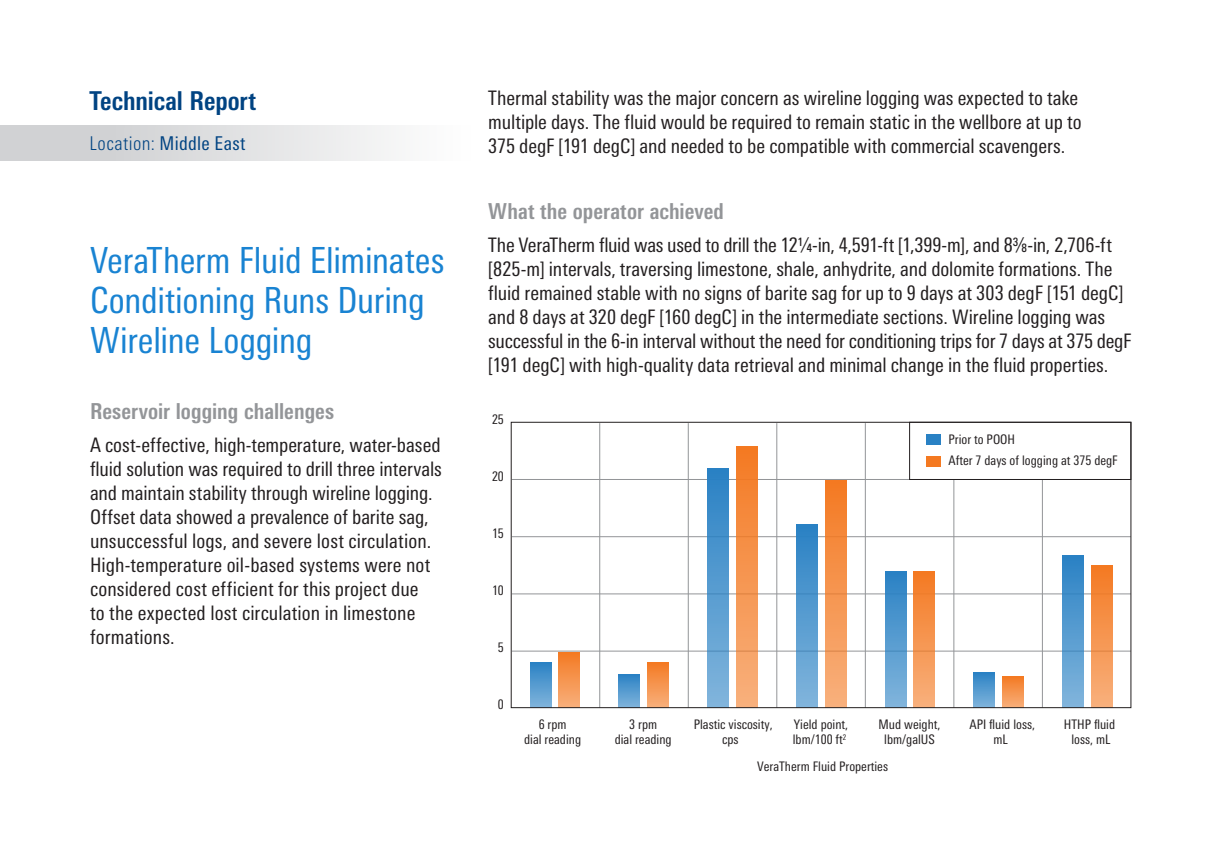
<style>
.page{position:relative;width:1224px;height:864px;background:#fff}
.page>*{position:absolute;margin:0;border:0;box-sizing:border-box;transform-origin:0 0}
.Body_Text_Horiz{font:condensed 36px/40px "Univers Next Pro";letter-spacing:-.01em;color:#1983d2}
.Case_Study{font:700 condensed 26px "Univers Next Pro";letter-spacing:-.005em;color:#004382}
.Body_Subead_Horiz{font:700 condensed 22px "Univers Next Pro";color:#939598}
.Body_Text_Horiz-2{font:condensed 20px/24px "Univers Next Pro";letter-spacing:-.005em;color:#231f20}
.Location{font:condensed 19px "Univers Next Pro";letter-spacing:.015em;color:#004382}
.t1{font:condensed 13.2px/15.8px "Univers Next Pro";color:#231f20;text-align:center}
.s1{font-weight:300}
</style>
<div class="page">
<hr style="left:512px;top:479px;width:619px;height:1px;background:#939598">
<hr style="left:512px;top:536px;width:619px;height:1px;background:#939598">
<hr style="left:512px;top:594px;width:619px;height:1px;background:#939598">
<hr style="left:512px;top:651px;width:619px;height:1px;background:#939598">
<hr style="left:599px;top:423px;width:1px;height:285px;background:#939598">
<hr style="left:688px;top:423px;width:1px;height:285px;background:#939598">
<hr style="left:776px;top:423px;width:1px;height:285px;background:#939598">
<hr style="left:865px;top:423px;width:1px;height:285px;background:#939598">
<hr style="left:954px;top:423px;width:1px;height:285px;background:#939598">
<hr style="left:1042px;top:423px;width:1px;height:285px;background:#939598">
<div style="left:736px;top:446px;width:22px;height:262px;background:linear-gradient(to bottom,#f37a23,#f8b07d)"></div>
<div style="left:707px;top:468px;width:22px;height:240px;background:linear-gradient(to bottom,#2b82c4,#82b5dc)"></div>
<div style="left:825px;top:480px;width:21px;height:228px;background:linear-gradient(to bottom,#f37a23,#f8b07d)"></div>
<div style="left:796px;top:525px;width:22px;height:183px;background:linear-gradient(to bottom,#2b82c4,#82b5dc)"></div>
<div style="left:1091px;top:565px;width:22px;height:143px;background:linear-gradient(to bottom,#f37a22,#f8b07d)"></div>
<div style="left:1062px;top:555px;width:22px;height:153px;background:linear-gradient(to bottom,#2a82c4,#82b5dc)"></div>
<svg style="left:1002px;top:676px;width:22px;height:30px"></svg>
<svg style="left:974px;top:672px;width:21px;height:34px"></svg>
<div style="left:914px;top:571px;width:21px;height:137px;background:linear-gradient(to bottom,#f37922,#f8b07d)"></div>
<div style="left:885px;top:571px;width:21px;height:137px;background:linear-gradient(to bottom,#2a81c4,#82b5dc)"></div>
<div style="left:647px;top:662px;width:22px;height:46px;background:linear-gradient(to bottom,#f47922,#f8af7b)"></div>
<svg style="left:619px;top:674px;width:21px;height:32px"></svg>
<div style="left:559px;top:652px;width:21px;height:56px;background:linear-gradient(to bottom,#f47a23,#f8af7b)"></div>
<div style="left:530px;top:662px;width:21px;height:46px;background:linear-gradient(to bottom,#2a81c4,#80b4db)"></div>
<div style="left:910px;top:422px;width:221px;height:57px;background:#fff"></div>
<div style="left:909px;top:422px;width:222px;height:58px;border:1px solid #231f20"></div>
<div style="left:926px;top:434px;width:15px;height:11px;background:#2981c4"></div>
<div style="left:927px;top:456px;width:14px;height:10px;background:#f47921"></div>
<div style="left:511px;top:422px;width:620px;height:286px;border:1px solid #231f20"></div>
<div style="left:0;top:126px;width:470px;height:36px;background:linear-gradient(to right,#c9cacc,#fcfcfc)"></div>
<p class="Case_Study" style="left:90px;top:85px;width:168px">Technical Report</p>
<p class="Location" style="left:90px;top:132px;width:158px"><span class="s1">Location:</span> Middle East</p>
<p class="Body_Text_Horiz" style="left:90px;top:240px;width:356px">VeraTherm Fluid Eliminates<br>Conditioning Runs During<br>Wireline Logging</p>
<p class="Body_Subead_Horiz" style="left:90px;top:399px;width:246px">Reservoir logging challenges</p>
<p class="Body_Text_Horiz-2" style="left:90px;top:433px;width:353px">A cost-effective, high-temperature, water-based fluid solution was required to drill three intervals and maintain stability through wireline logging.<br>Offset data showed a prevalence of barite sag, unsuccessful logs, and severe lost circulation.<br>High-temperature oil-based systems were not considered cost efficient for this project due<br>to the expected lost circulation in limestone formations.</p>
<p class="Body_Text_Horiz-2" style="left:488px;top:86px;width:595px">Thermal stability was the major concern as wireline logging was expected to take multiple days. The fluid would be required to remain static in the wellbore at up to<br>375 degF [191 degC] and needed to be compatible with commercial scavengers.</p>
<p class="Body_Subead_Horiz" style="left:488px;top:198px;width:237px">What the operator achieved</p>
<p class="Body_Text_Horiz-2" style="left:488px;top:233px;width:645px">The VeraTherm fluid was used to drill the 12¼-in, 4,591-ft [1,399-m], and 8⅜-in, 2,706-ft [825-m] intervals, traversing limestone, shale, anhydrite, and dolomite formations. The fluid remained stable with no signs of barite sag for up to 9 days at 303 degF [151 degC] and 8 days at 320 degF [160 degC] in the intermediate sections. Wireline logging was successful in the 6-in interval without the need for conditioning trips for 7 days at 375 degF [191 degC] with high-quality data retrieval and minimal change in the fluid properties.</p>
<p class="t1" style="left:492px;top:411px;width:13px">25</p>
<p class="t1" style="left:492px;top:468px;width:13px">20</p>
<p class="t1" style="left:492px;top:525px;width:13px">15</p>
<p class="t1" style="left:492px;top:582px;width:13px">10</p>
<p class="t1" style="left:498px;top:639px;width:7px">5</p>
<p class="t1" style="left:498px;top:697px;width:7px">0</p>
<p class="t1" style="left:948px;top:428px;width:171px;line-height:21.2px;text-align:left">Prior to POOH<br>After 7 days of logging at 375 degF</p>
<p class="t1" style="left:524px;top:716px;width:58px">6 rpm<br>dial reading</p>
<p class="t1" style="left:615px;top:716px;width:58px">3 rpm<br>dial reading</p>
<p class="t1" style="left:694px;top:716px;width:80px">Plastic viscosity, cps</p>
<p class="t1" style="left:793px;top:716px;width:57px;text-align:left">Yield point, lbm/100 ft<sup>2</sup></p>
<p class="t1" style="left:879px;top:716px;width:63px">Mud weight, lbm/galUS</p>
<p class="t1" style="left:969px;top:716px;width:67px">API fluid loss, mL</p>
<p class="t1" style="left:1064px;top:716px;width:53px">HTHP fluid loss, mL</p>
<p class="t1" style="left:757px;top:758px;width:132px">VeraTherm Fluid Properties</p>
</div>
